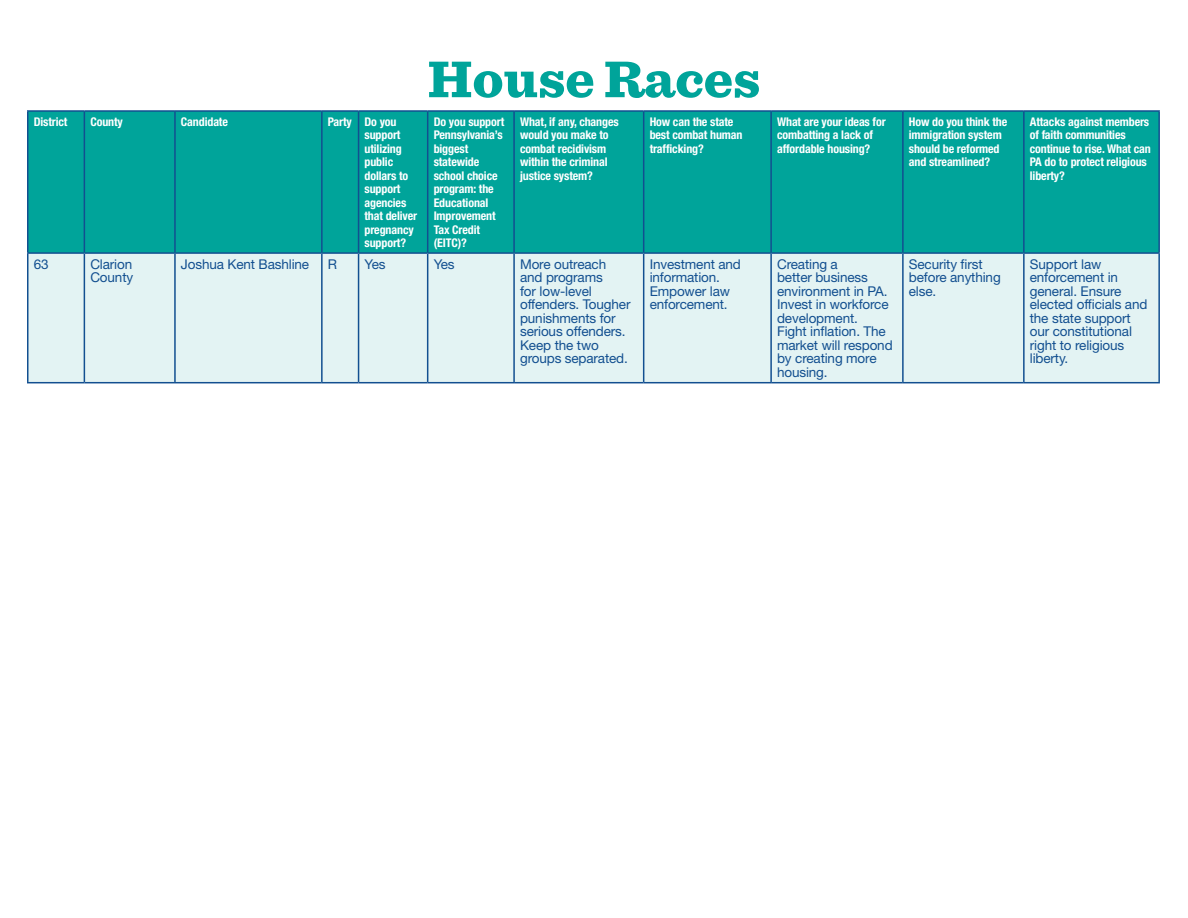
<style>
.page{position:relative;width:1188px;height:918px;background:#fff}
.page>*{position:absolute;margin:0;border:0;box-sizing:border-box;transform-origin:0 0}
.t1{font:900 54px "Sentinel";color:#00a49a}
.t2{font:13.5px/13.5px "Helvetica Neue LT Std";letter-spacing:-.01em;color:#124f90}
.t3{font:700 condensed 12px/13.5px "Helvetica Neue LT Std";letter-spacing:-.01em;color:#fff}
</style>
<div class="page">
<div style="left:28px;top:112px;width:1130px;height:140px;background:#00a49a"></div>
<div style="left:28px;top:254px;width:1130px;height:128px;background:#e3f3f3"></div>
<hr style="left:27px;top:252px;width:57px;height:2px;background:#124f90">
<hr style="left:84px;top:252px;width:91px;height:2px;background:#124f90">
<hr style="left:175px;top:252px;width:147px;height:2px;background:#124f90">
<hr style="left:322px;top:252px;width:37px;height:2px;background:#124f90">
<hr style="left:359px;top:252px;width:69px;height:2px;background:#124f90">
<hr style="left:428px;top:252px;width:86px;height:2px;background:#124f90">
<hr style="left:514px;top:252px;width:130px;height:2px;background:#124f90">
<hr style="left:644px;top:252px;width:127px;height:2px;background:#124f90">
<hr style="left:771px;top:252px;width:132px;height:2px;background:#124f90">
<hr style="left:903px;top:252px;width:121px;height:2px;background:#124f90">
<hr style="left:1024px;top:252px;width:136px;height:2px;background:#124f90">
<hr style="left:27px;top:382px;width:57px;height:1px;background:#124f90">
<hr style="left:84px;top:382px;width:91px;height:1px;background:#124f90">
<hr style="left:175px;top:382px;width:147px;height:1px;background:#124f90">
<hr style="left:322px;top:382px;width:37px;height:1px;background:#124f90">
<hr style="left:359px;top:382px;width:69px;height:1px;background:#124f90">
<hr style="left:428px;top:382px;width:86px;height:1px;background:#124f90">
<hr style="left:514px;top:382px;width:130px;height:1px;background:#124f90">
<hr style="left:644px;top:382px;width:127px;height:1px;background:#124f90">
<hr style="left:771px;top:382px;width:132px;height:1px;background:#124f90">
<hr style="left:903px;top:382px;width:121px;height:1px;background:#124f90">
<hr style="left:1024px;top:382px;width:136px;height:1px;background:#124f90">
<hr style="left:27px;top:110px;width:57px;height:2px;background:#124f90">
<hr style="left:27px;top:112px;width:1px;height:140px;background:#124f90">
<hr style="left:84px;top:110px;width:91px;height:2px;background:#124f90">
<hr style="left:84px;top:112px;width:1px;height:140px;background:#124f90">
<hr style="left:175px;top:110px;width:147px;height:2px;background:#124f90">
<hr style="left:174px;top:112px;width:2px;height:140px;background:#124f90">
<hr style="left:322px;top:110px;width:37px;height:2px;background:#124f90">
<hr style="left:321px;top:112px;width:2px;height:140px;background:#124f90">
<hr style="left:359px;top:110px;width:69px;height:2px;background:#124f90">
<hr style="left:358px;top:112px;width:1px;height:140px;background:#124f90">
<hr style="left:428px;top:110px;width:86px;height:2px;background:#124f90">
<hr style="left:427px;top:112px;width:1px;height:140px;background:#124f90">
<hr style="left:514px;top:110px;width:130px;height:2px;background:#124f90">
<hr style="left:513px;top:112px;width:2px;height:140px;background:#124f90">
<hr style="left:644px;top:110px;width:127px;height:2px;background:#124f90">
<hr style="left:643px;top:112px;width:1px;height:140px;background:#124f90">
<hr style="left:771px;top:110px;width:132px;height:2px;background:#124f90">
<hr style="left:770px;top:112px;width:2px;height:140px;background:#124f90">
<hr style="left:903px;top:110px;width:121px;height:2px;background:#124f90">
<hr style="left:902px;top:112px;width:2px;height:140px;background:#124f90">
<hr style="left:1024px;top:110px;width:136px;height:2px;background:#124f90">
<hr style="left:1023px;top:112px;width:2px;height:140px;background:#124f90">
<hr style="left:1158px;top:112px;width:2px;height:140px;background:#124f90">
<hr style="left:27px;top:254px;width:1px;height:128px;background:#124f90">
<hr style="left:84px;top:254px;width:1px;height:128px;background:#124f90">
<hr style="left:174px;top:254px;width:2px;height:128px;background:#124f90">
<hr style="left:321px;top:254px;width:2px;height:128px;background:#124f90">
<hr style="left:358px;top:254px;width:1px;height:128px;background:#124f90">
<hr style="left:427px;top:254px;width:1px;height:128px;background:#124f90">
<hr style="left:513px;top:254px;width:2px;height:128px;background:#124f90">
<hr style="left:643px;top:254px;width:1px;height:128px;background:#124f90">
<hr style="left:770px;top:254px;width:2px;height:128px;background:#124f90">
<hr style="left:902px;top:254px;width:2px;height:128px;background:#124f90">
<hr style="left:1023px;top:254px;width:2px;height:128px;background:#124f90">
<hr style="left:1158px;top:254px;width:2px;height:128px;background:#124f90">
<p class="t1" style="left:428px;top:36px;width:334px">House Races</p>
<p class="t3" style="left:34px;top:114px;width:35px">District</p>
<p class="t3" style="left:90px;top:114px;width:34px">County</p>
<p class="t3" style="left:181px;top:114px;width:49px">Candidate</p>
<p class="t3" style="left:328px;top:114px;width:26px">Party</p>
<p class="t3" style="left:365px;top:114px;width:54px">Do you support utilizing public dollars to support agencies that deliver pregnancy support?</p>
<p class="t3" style="left:434px;top:114px;width:72px">Do you support<br>Pennsylvania’s biggest statewide school choice program: the<br>Educational<br>Improvement<br>Tax Credit (EITC)?</p>
<p class="t3" style="left:520px;top:114px;width:100px">What, if any, changes would you make to combat recidivism within the criminal justice system?</p>
<p class="t3" style="left:650px;top:114px;width:94px">How can the state best combat human trafficking?</p>
<p class="t3" style="left:777px;top:114px;width:110px">What are your ideas for combatting a lack of affordable housing?</p>
<p class="t3" style="left:909px;top:114px;width:100px">How do you think the immigration system should be reformed and streamlined?</p>
<p class="t3" style="left:1030px;top:114px;width:123px">Attacks against members of faith communities continue to rise. What can<br>PA do to protect religious liberty?</p>
<p class="t2" style="left:34px;top:257px;width:16px">63</p>
<p class="t2" style="left:90px;top:257px;width:44px">Clarion<br>County</p>
<p class="t2" style="left:181px;top:257px;width:130px">Joshua Kent Bashline</p>
<p class="t2" style="left:328px;top:257px;width:11px">R</p>
<p class="t2" style="left:365px;top:257px;width:22px">Yes</p>
<p class="t2" style="left:434px;top:257px;width:22px">Yes</p>
<p class="t2" style="left:520px;top:257px;width:112px">More outreach and programs<br>for low-level offenders. Tougher punishments for serious offenders.<br>Keep the two groups separated.</p>
<p class="t2" style="left:650px;top:257px;width:93px">Investment and information.<br>Empower law enforcement.</p>
<p class="t2" style="left:777px;top:257px;width:117px">Creating a<br>better business environment in PA.<br>Invest in workforce development.<br>Fight inflation. The market will respond by creating more housing.</p>
<p class="t2" style="left:909px;top:257px;width:93px">Security first before anything else.</p>
<p class="t2" style="left:1030px;top:257px;width:119px">Support law enforcement in general. Ensure elected officials and the state support our constitutional right to religious liberty.</p>
</div>
